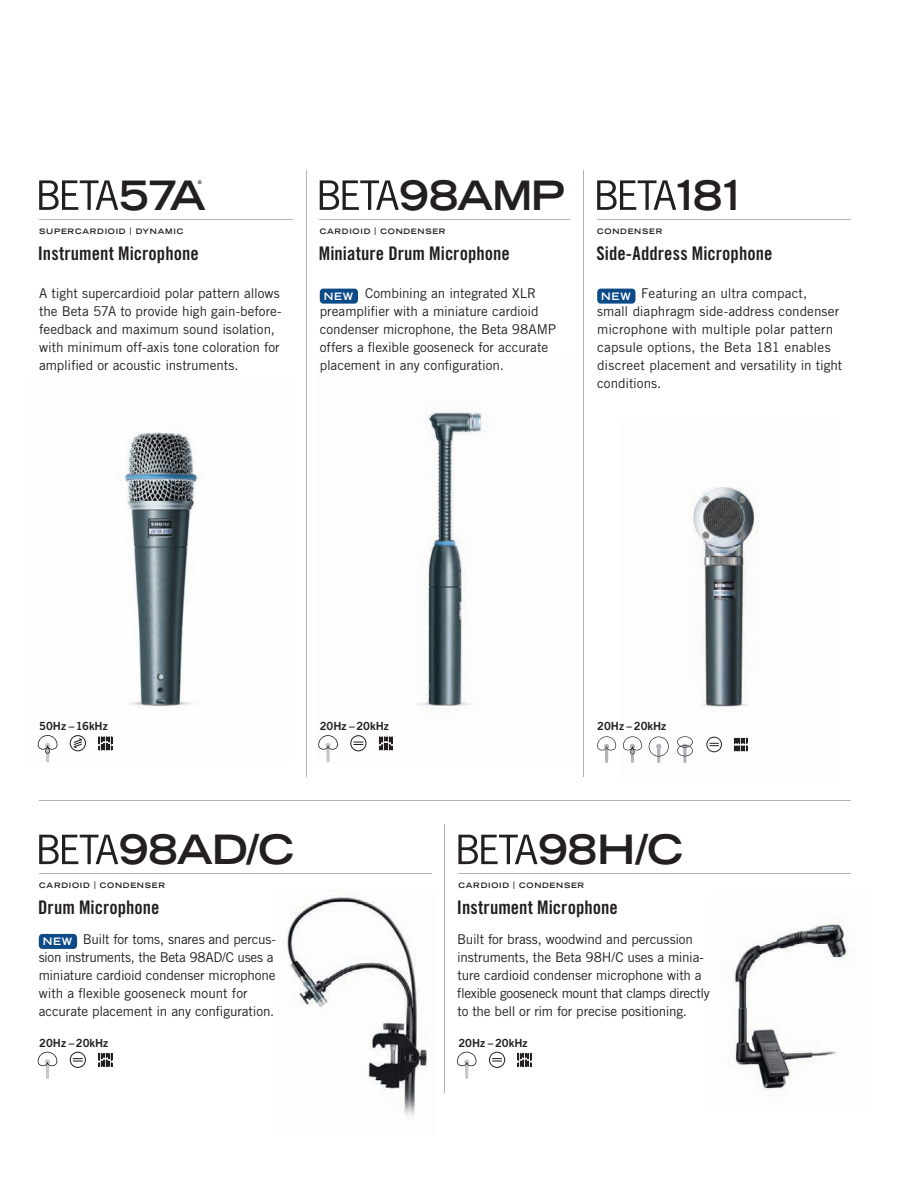
<style>
.page{position:relative;width:918px;height:1188px;background:#fff}
.page>*{position:absolute;margin:0;border:0;box-sizing:border-box;transform-origin:0 0}
.t1{font:700 expanded 40.5px "Trade Gothic LH";letter-spacing:-.025em;color:#231f20}
.t2{font:18.75px "Trade Gothic LT Std Bd Cn 20";color:#231f20}
.t3{font:13.5px/18px "Trade Gothic LT Std";letter-spacing:-.01em;color:#231f20}
.t4{font:11.25px "Trade Gothic LT Std Bd 2";color:#231f20}
.t5{font:700 expanded 10.2px "Trade Gothic LH";letter-spacing:.075em;color:#fff}
.t6{font:700 expanded 7.5px "Trade Gothic LT Std";letter-spacing:.1em;color:#231f20}
.t7{font:700 expanded 5.1px "Trade Gothic LH";color:#231f20}
</style>
<div class="page">
<img style="left:37px;top:432px;width:162px;height:326px">
<img style="left:733px;top:921px;width:116px;height:170px">
<img style="left:287px;top:897px;width:140px;height:220px">
<img style="left:327px;top:412px;width:161px;height:351px">
<img style="left:622px;top:487px;width:137px;height:275px">
<svg style="left:326px;top:747px;width:4px;height:15px"></svg>
<svg style="left:318px;top:735px;width:20px;height:15px"></svg>
<svg style="left:350px;top:735px;width:16px;height:16px"></svg>
<svg style="left:379px;top:736px;width:14px;height:14px"></svg>
<svg style="left:70px;top:735px;width:16px;height:16px"></svg>
<svg style="left:98px;top:736px;width:14px;height:15px"></svg>
<hr style="left:46px;top:747px;width:3px;height:15px;background:#c7c8ca">
<svg style="left:38px;top:735px;width:19px;height:19px"></svg>
<svg style="left:39px;top:835px;width:79px;height:29px"></svg>
<svg style="left:458px;top:835px;width:80px;height:29px"></svg>
<svg style="left:39px;top:180px;width:79px;height:30px"></svg>
<svg style="left:597px;top:180px;width:79px;height:30px"></svg>
<svg style="left:320px;top:180px;width:79px;height:30px"></svg>
<svg style="left:734px;top:738px;width:13px;height:13px"></svg>
<svg style="left:706px;top:737px;width:16px;height:15px"></svg>
<hr style="left:657px;top:748px;width:3px;height:15px;background:#b2b3b7">
<svg style="left:649px;top:737px;width:20px;height:20px"></svg>
<hr style="left:605px;top:748px;width:3px;height:15px;background:#b2b3b7">
<svg style="left:597px;top:736px;width:19px;height:14px"></svg>
<hr style="left:631px;top:748px;width:3px;height:15px;background:#b2b3b7">
<svg style="left:623px;top:736px;width:19px;height:18px"></svg>
<svg style="left:683px;top:748px;width:4px;height:15px"></svg>
<svg style="left:677px;top:736px;width:16px;height:20px"></svg>
<svg style="left:465px;top:1064px;width:4px;height:15px"></svg>
<svg style="left:457px;top:1052px;width:20px;height:14px"></svg>
<svg style="left:489px;top:1052px;width:16px;height:16px"></svg>
<svg style="left:518px;top:1053px;width:14px;height:14px"></svg>
<hr style="left:46px;top:1064px;width:3px;height:15px;background:#c7c8ca">
<svg style="left:38px;top:1052px;width:19px;height:14px"></svg>
<svg style="left:70px;top:1052px;width:16px;height:16px"></svg>
<svg style="left:98px;top:1053px;width:14px;height:14px"></svg>
<div style="left:597px;top:289px;width:38px;height:15px;background:#0d4b88;border-radius:4px"></div>
<div style="left:320px;top:289px;width:38px;height:15px;background:#0d4b88;border-radius:4px"></div>
<div style="left:39px;top:934px;width:38px;height:15px;background:#0d4b88;border-radius:4px"></div>
<hr style="left:39px;top:219px;width:254px;height:1px;background:#b2b3b7">
<hr style="left:39px;top:874px;width:392px;height:1px;background:#b2b3b7">
<hr style="left:458px;top:874px;width:393px;height:1px;background:#b2b3b7">
<hr style="left:320px;top:219px;width:250px;height:1px;background:#b2b3b7">
<hr style="left:597px;top:219px;width:254px;height:1px;background:#b2b3b7">
<hr style="left:583px;top:170px;width:1px;height:606px;background:#b2b3b7">
<hr style="left:306px;top:170px;width:1px;height:606px;background:#b2b3b7">
<hr style="left:39px;top:800px;width:812px;height:1px;background:#b2b3b7">
<hr style="left:445px;top:824px;width:1px;height:269px;background:#b2b3b7">
<p class="t7" style="left:198px;top:179px;width:6px">®</p>
<h1 class="t1" style="left:400px;top:169px;width:166px">98AMP</h1>
<h1 class="t1" style="left:671px;top:169px;width:77px">181</h1>
<h1 class="t1" style="left:119px;top:169px;width:88px">57A</h1>
<p class="t6" style="left:39px;top:226px;width:146px">SUPERCARDIOID | DYNAMIC</p>
<p class="t6" style="left:380px;top:226px;width:67px">CONDENSER</p>
<p class="t6" style="left:320px;top:226px;width:58px">CARDIOID |</p>
<p class="t6" style="left:597px;top:226px;width:67px">CONDENSER</p>
<h2 class="t2" style="left:38px;top:242px;width:162px">Instrument Microphone</h2>
<h2 class="t2" style="left:596px;top:242px;width:177px">Side-Address Microphone</h2>
<h2 class="t2" style="left:319px;top:242px;width:192px">Miniature Drum Microphone</h2>
<p class="t3" style="left:39px;top:284px;width:244px">A tight supercardioid polar pattern allows the Beta 57A to provide high gain-before&shy;feedback and maximum sound isolation, with minimum off-axis tone coloration for amplified or acoustic instruments.</p>
<p class="t3" style="left:320px;top:284px;width:238px;text-indent:45px">Combining an integrated XLR preamplifier with a miniature cardioid condenser microphone, the Beta 98AMP offers a flexible gooseneck for accurate placement in any configuration.</p>
<p class="t3" style="left:597px;top:284px;width:247px;text-indent:44px">Featuring an ultra compact,<br>small diaphragm side-address condenser microphone with multiple polar pattern capsule options, the Beta 181 enables discreet placement and versatility in tight conditions.</p>
<p class="t5" style="left:324px;top:289px;width:31px">NEW</p>
<p class="t5" style="left:601px;top:289px;width:31px">NEW</p>
<p class="t4" style="left:39px;top:719px;width:70px">50Hz –16kHz</p>
<p class="t4" style="left:320px;top:719px;width:71px">20Hz –20kHz</p>
<p class="t4" style="left:597px;top:719px;width:71px">20Hz –20kHz</p>
<h1 class="t1" style="left:119px;top:823px;width:177px">98AD/C</h1>
<h1 class="t1" style="left:538px;top:823px;width:147px">98H/C</h1>
<p class="t6" style="left:39px;top:881px;width:127px">CARDIOID | CONDENSER</p>
<p class="t6" style="left:458px;top:881px;width:127px">CARDIOID | CONDENSER</p>
<h2 class="t2" style="left:38px;top:896px;width:123px">Drum Microphone</h2>
<h2 class="t2" style="left:457px;top:896px;width:162px">Instrument Microphone</h2>
<p class="t3" style="left:39px;top:930px;width:239px;text-indent:44px">Built for toms, snares and percus&shy;sion instruments, the Beta 98AD/C uses a miniature cardioid condenser microphone with a flexible gooseneck mount for accurate placement in any configuration.</p>
<p class="t5" style="left:43px;top:935px;width:31px">NEW</p>
<p class="t3" style="left:457px;top:930px;width:254px">Built for brass, woodwind and percussion instruments, the Beta 98H/C uses a minia&shy;ture cardioid condenser microphone with a flexible gooseneck mount that clamps directly to the bell or rim for precise positioning.</p>
<p class="t4" style="left:39px;top:1036px;width:71px">20Hz –20kHz</p>
<p class="t4" style="left:458px;top:1036px;width:71px">20Hz –20kHz</p>
</div>
